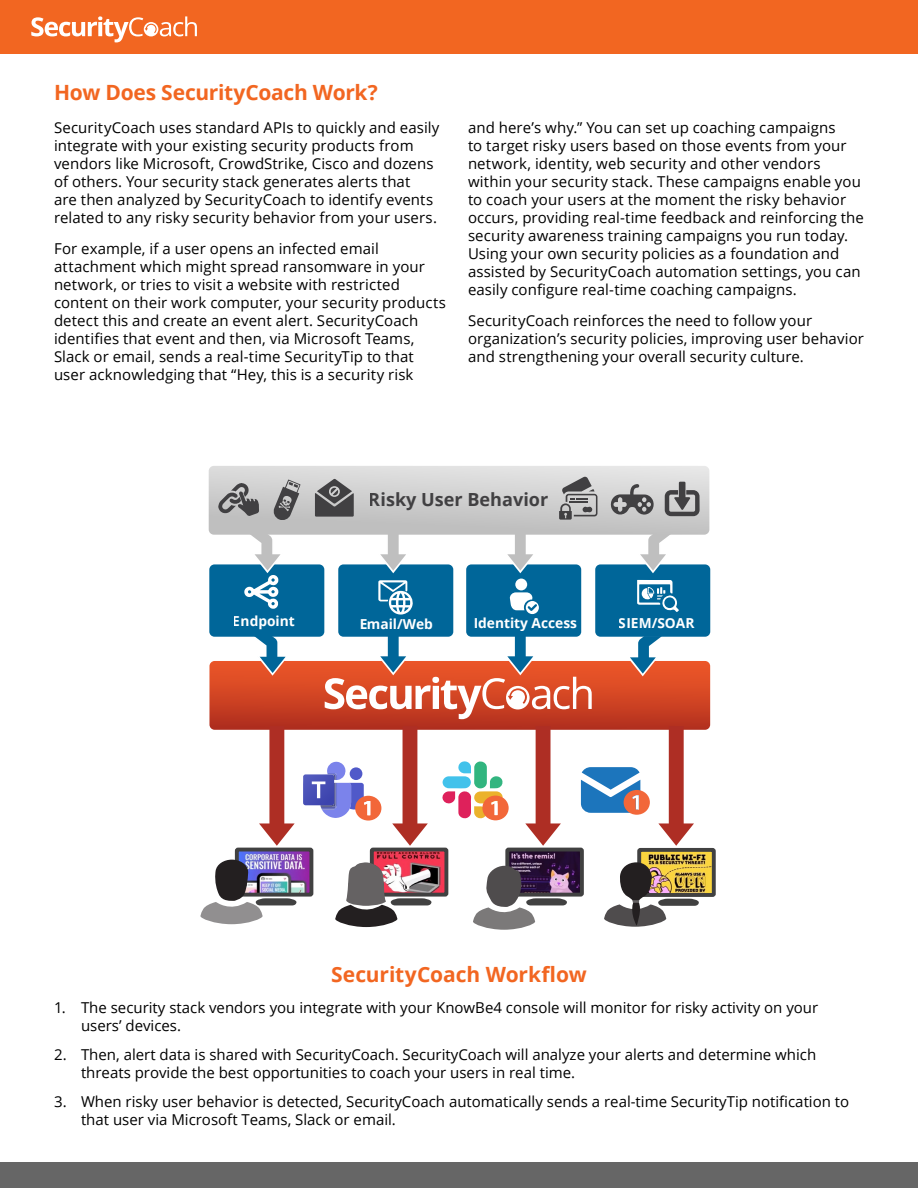
<style>
.page{position:relative;width:918px;height:1188px;background:#fff}
.page>*{position:absolute;margin:0;border:0;box-sizing:border-box;transform-origin:0 0}
.t1{font:700 21px "Open Sans";letter-spacing:-.01em;color:#f26621}
.t2{font:700 18px "Open Sans";color:#414042}
.t3{font:15px/18px "Open Sans";letter-spacing:.005em;color:#000}
.t4{font:700 13.8px "Open Sans";color:#fff}
</style>
<div class="page">
<div style="left:0;top:0;width:918px;height:54px;background:#f26621"></div>
<img style="left:240px;top:853px;width:68px;height:39px">
<div style="left:235px;top:848px;width:78px;height:49px;border:4px solid #414141"></div>
<img style="left:200px;top:860px;width:97px;height:64px">
<img style="left:375px;top:853px;width:68px;height:39px">
<div style="left:370px;top:848px;width:78px;height:49px;border:4px solid #414141"></div>
<svg style="left:335px;top:862px;width:97px;height:65px"></svg>
<img style="left:642px;top:853px;width:69px;height:39px">
<div style="left:637px;top:848px;width:79px;height:49px;border:4px solid #414141"></div>
<img style="left:604px;top:862px;width:95px;height:65px">
<img style="left:510px;top:853px;width:69px;height:39px">
<div style="left:505px;top:848px;width:79px;height:49px;border:4px solid #414141"></div>
<svg style="left:473px;top:866px;width:94px;height:64px"></svg>
<div style="left:209px;top:564px;width:115px;height:73px;background:#069;border-radius:5px"></div>
<div style="left:338px;top:564px;width:115px;height:73px;background:#069;border-radius:5px"></div>
<div style="left:466px;top:564px;width:115px;height:73px;background:#069;border-radius:5px"></div>
<div style="left:595px;top:564px;width:115px;height:73px;background:#069;border-radius:5px"></div>
<svg style="left:209px;top:466px;width:500px;height:149px"></svg>
<svg style="left:209px;top:633px;width:501px;height:213px"></svg>
<div style="left:0;top:1162px;width:918px;height:26px;background:#666"></div>
<svg style="left:31px;top:16px;width:166px;height:26px"></svg>
<h1 class="t1" style="left:54px;top:78px;width:325px">How Does SecurityCoach Work?</h1>
<p class="t3" style="left:54px;top:118px;width:387px">SecurityCoach uses standard APIs to quickly and easily integrate with your existing security products from vendors like Microsoft, CrowdStrike, Cisco and dozens of others. Your security stack generates alerts that<br>are then analyzed by SecurityCoach to identify events related to any risky security behavior from your users.</p>
<p class="t3" style="left:54px;top:240px;width:394px">For example, if a user opens an infected email attachment which might spread ransomware in your network, or tries to visit a website with restricted content on their work computer, your security products detect this and create an event alert. SecurityCoach identifies that event and then, via Microsoft Teams, Slack or email, sends a real-time SecurityTip to that user acknowledging that “Hey, this is a security risk</p>
<p class="t3" style="left:468px;top:118px;width:397px">and here’s why.” You can set up coaching campaigns<br>to target risky users based on those events from your network, identity, web security and other vendors within your security stack. These campaigns enable you to coach your users at the moment the risky behavior occurs, providing real-time feedback and reinforcing the security awareness training campaigns you run today.<br>Using your own security policies as a foundation and assisted by SecurityCoach automation settings, you can easily configure real-time coaching campaigns.</p>
<p class="t3" style="left:468px;top:312px;width:397px">SecurityCoach reinforces the need to follow your organization’s security policies, improving user behavior and strengthening your overall security culture.</p>
<p class="t2" style="left:369px;top:487px;width:181px">Risky User Behavior</p>
<p class="t4" style="left:233px;top:612px;width:63px">Endpoint</p>
<p class="t4" style="left:359px;top:614px;width:75px">Email/Web</p>
<p class="t4" style="left:474px;top:613px;width:105px">Identity Access</p>
<p class="t4" style="left:619px;top:614px;width:77px">SIEM/SOAR</p>
<h1 class="t1" style="left:331px;top:959px;width:257px">SecurityCoach Workflow</h1>
<p class="t3" style="left:81px;top:998px;width:739px;text-indent:-27px">1. The security stack vendors you integrate with your KnowBe4 console will monitor for risky activity on your users’ devices.</p>
<p class="t3" style="left:81px;top:1045px;width:737px;text-indent:-27px">2. Then, alert data is shared with SecurityCoach. SecurityCoach will analyze your alerts and determine which threats provide the best opportunities to coach your users in real time.</p>
<p class="t3" style="left:81px;top:1092px;width:770px;text-indent:-27px">3. When risky user behavior is detected, SecurityCoach automatically sends a real-time SecurityTip notification to that user via Microsoft Teams, Slack or email.</p>
</div>
